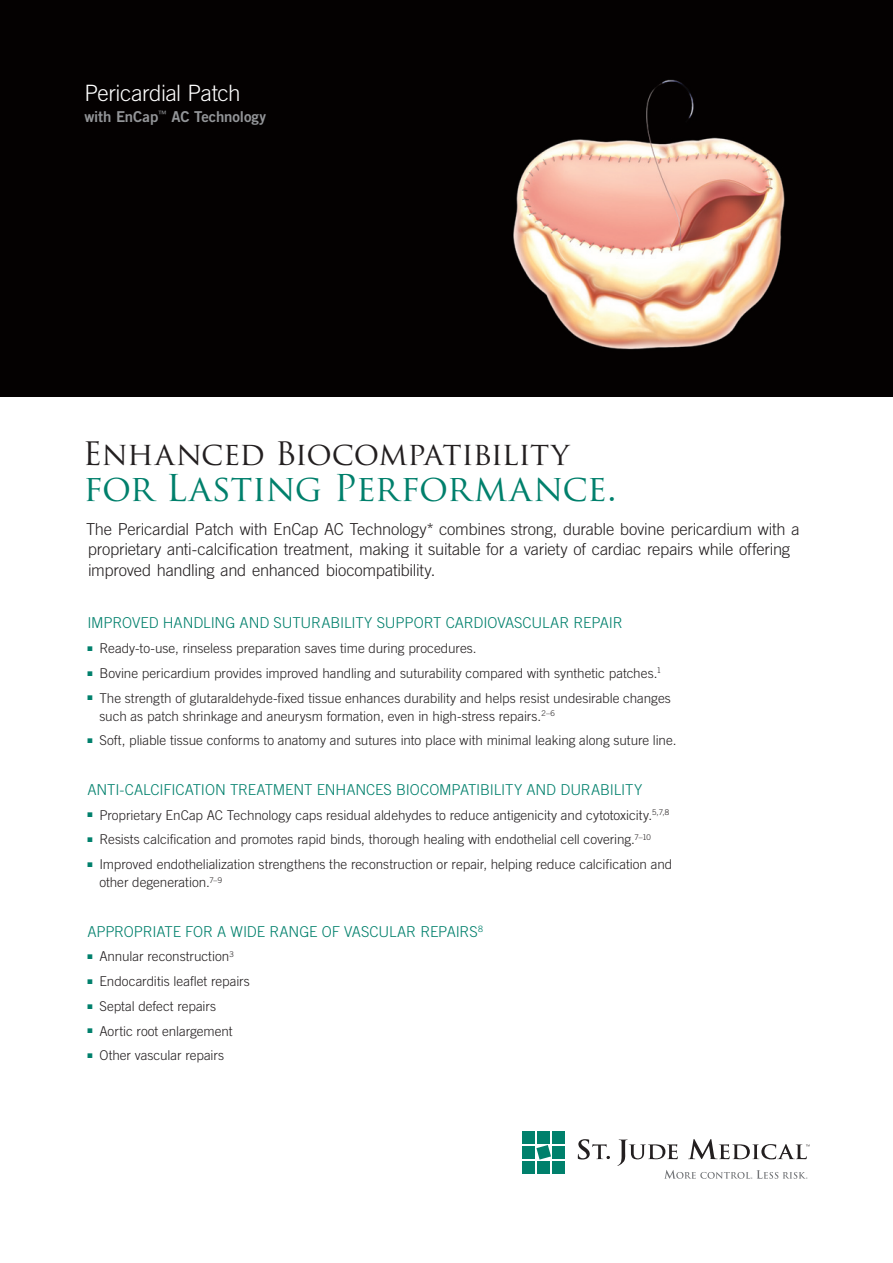
<style>
.page{position:relative;width:893px;height:1263px;background:#fff}
.page>*{position:absolute;margin:0;border:0;box-sizing:border-box;transform-origin:0 0}
.t1{font:36px "Trajan Pro";letter-spacing:-.015em;color:#00806c}
.t2{font:31.5px "Trajan Pro";letter-spacing:-.02em;color:#231f20}
.t3{font:300 22.5px "Trade Gothic";letter-spacing:-.02em;color:#fff}
.t4{font:300 16.5px/20.2px "Trade Gothic";letter-spacing:-.015em;color:#231f20}
.t5{font:300 15px "Trade Gothic";letter-spacing:-.005em;color:#00806c}
.t6{font:15px "Trade Gothic Bold Two";letter-spacing:-.01em;color:#939598}
.t7{font:300 13.5px/18px "Trade Gothic";letter-spacing:-.005em;color:#231f20}
</style>
<div class="page">
<div style="left:0;top:0;width:893px;height:397px;background:#040101"></div>
<img style="left:513px;top:79px;width:272px;height:271px">
<svg style="left:578px;top:1139px;width:32px;height:20px"></svg>
<svg style="left:617px;top:1139px;width:192px;height:40px"></svg>
<div style="left:523px;top:1131px;width:12px;height:12px;background:#00806c"></div>
<div style="left:553px;top:1131px;width:12px;height:12px;background:#00806c"></div>
<div style="left:538px;top:1131px;width:12px;height:12px;background:#00806c"></div>
<div style="left:523px;top:1146px;width:12px;height:12px;background:#00806c"></div>
<div style="left:553px;top:1146px;width:12px;height:12px;background:#00806c"></div>
<svg style="left:536px;top:1145px;width:15px;height:14px"></svg>
<div style="left:523px;top:1161px;width:12px;height:12px;background:#00806c"></div>
<div style="left:553px;top:1161px;width:12px;height:12px;background:#00806c"></div>
<div style="left:538px;top:1161px;width:12px;height:12px;background:#00806c"></div>
<h3 class="t3" style="left:84px;top:80px;width:158px">Pericardial Patch</h3>
<p class="t6" style="left:84px;top:107px;width:183px">with EnCap<sup>™</sup> AC Technology</p>
<h2 class="t2" style="left:83px;top:434px;width:488px">Enhanced Biocompatibility</h2>
<h1 class="t1" style="left:83px;top:465px;width:534px">for Lasting Performance.</h1>
<p class="t4" style="left:86px;top:519px;width:715px">The Pericardial Patch with EnCap AC Technology* combines strong, durable bovine pericardium with a proprietary anti-calcification treatment, making it suitable for a variety of cardiac repairs while offering improved handling and enhanced biocompatibility.</p>
<p class="t5" style="left:87px;top:614px;width:410px">Improved Handli ng and Suturabi lity Support CARDIOVasc</p>
<p class="t5" style="left:532px;top:614px;width:51px">ular Repai</p>
<p class="t5" style="left:613px;top:614px;width:12px">r</p>
<p class="t7" style="left:87px;top:639px;width:391px"><sup>■</sup> Ready-to-use, rinseless preparation saves time during procedures.</p>
<p class="t7" style="left:87px;top:664px;width:575px"><sup>■</sup> Bovine pericardium provides improved handling and suturability compared with synthetic patches.<sup>1</sup></p>
<p class="t7" style="left:99px;top:689px;width:573px;text-indent:-12px"><sup>■</sup> The strength of glutaraldehyde-fixed tissue enhances durability and helps resist undesirable changes such as patch shrinkage and aneurysm formation, even in high-stress repairs.<sup>2–6</sup></p>
<p class="t7" style="left:87px;top:731px;width:591px"><sup>■</sup> Soft, pliable tissue conforms to anatomy and sutures into place with minimal leaking along suture line.</p>
<p class="t5" style="left:87px;top:781px;width:92px">Anti -calci ficati</p>
<p class="t5" style="left:205px;top:781px;width:171px">on treatment Enhances</p>
<p class="t5" style="left:396px;top:781px;width:63px">Biocompati</p>
<p class="t5" style="left:480px;top:781px;width:164px">bility and Durability</p>
<p class="t7" style="left:87px;top:806px;width:583px"><sup>■</sup> Proprietary EnCap AC Technology caps residual aldehydes to reduce antigenicity and cytotoxicity.<sup>5,7,8</sup></p>
<p class="t7" style="left:87px;top:830px;width:565px"><sup>■</sup> Resists calcification and promotes rapid binds, thorough healing with endothelial cell covering.<sup>7–10</sup></p>
<p class="t7" style="left:99px;top:855px;width:574px;text-indent:-12px"><sup>■</sup> Improved endothelialization strengthens the reconstruction or repair, helping reduce calcification and other degeneration.<sup>7–9</sup></p>
<p class="t5" style="left:87px;top:922px;width:73px">Appropriate</p>
<p class="t5" style="left:185px;top:922px;width:169px">for a Wi de Range of Vasc</p>
<p class="t5" style="left:378px;top:922px;width:51px">ular Repai</p>
<p class="t5" style="left:460px;top:922px;width:25px">rs<sup>8</sup></p>
<p class="t7" style="left:87px;top:947px;width:148px"><sup>■</sup> Annular reconstruction<sup>3</sup></p>
<p class="t7" style="left:87px;top:972px;width:164px"><sup>■</sup> Endocarditis leaflet repairs</p>
<p class="t7" style="left:87px;top:997px;width:130px"><sup>■</sup> Septal defect repairs</p>
<p class="t7" style="left:87px;top:1022px;width:147px"><sup>■</sup> Aortic root enlargement</p>
<p class="t7" style="left:87px;top:1046px;width:138px"><sup>■</sup> Other vascular repairs</p>
</div>
